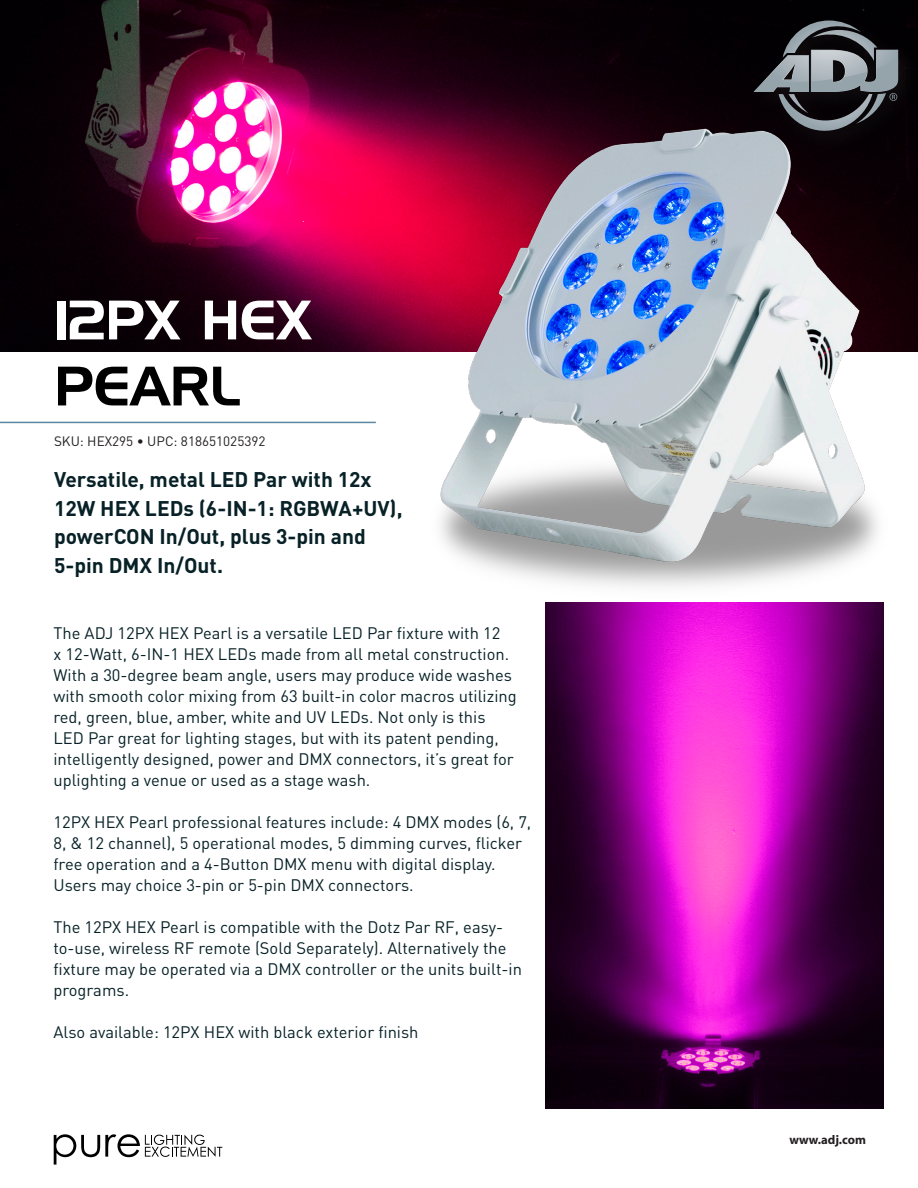
<style>
.page{position:relative;width:918px;height:1188px;background:#fff}
.page>*{position:absolute;margin:0;border:0;box-sizing:border-box;transform-origin:0 0}
.t1{font:54px "Handel Gothic BT";color:#fff}
.t2{font:54px "Handel Gothic BT";color:#000}
.t3{font:700 21px "DIN Pro";color:#072127}
.t4{font:16.5px/21px "DIN Pro";color:#072127}
.t5{font:13.5px "DIN Pro";color:#231f20}
.t6{font:700 12.6px "Myriad";color:#231f20}
</style>
<div class="page">
<svg style="left:54px;top:1134px;width:168px;height:31px"></svg>
<img style="left:0;top:0;width:918px;height:352px">
<img style="left:393px;top:94px;width:525px;height:509px">
<div style="left:747px;top:12px;width:171px;height:141px;background:#231f20;opacity:.45"></div>
<svg style="left:753px;top:21px;width:145px;height:116px;background:#434549"></svg>
<hr style="left:0;top:422px;width:376px;height:1px;background:#5c87a1">
<img style="left:545px;top:603px;width:338px;height:505px">
<p class="t1" style="left:54px;top:287px;width:259px">12PX HEX</p>
<p class="t2" style="left:54px;top:353px;width:188px">PEARL</p>
<p class="t5" style="left:54px;top:432px;width:213px">SKU: HEX295 • UPC: 818651025392</p>
<p class="t3" style="left:54px;top:465px;width:319px">Versatile, metal LED Par with 12x</p>
<p class="t3" style="left:54px;top:494px;width:350px">12W HEX LEDs (6-IN-1: RGBWA+UV),</p>
<p class="t3" style="left:54px;top:522px;width:313px">powerCON In/Out, plus 3-pin and</p>
<p class="t3" style="left:54px;top:551px;width:171px">5-pin DMX In/Out.</p>
<p class="t4" style="left:53px;top:622px;width:465px">The ADJ 12PX HEX Pearl is a versatile LED Par fixture with 12<br>x 12-Watt, 6-IN-1 HEX LEDs made from all metal construction.<br>With a 30-degree beam angle, users may produce wide washes with smooth color mixing from 63 built-in color macros utilizing red, green, blue, amber, white and UV LEDs. Not only is this LED Par great for lighting stages, but with its patent pending, intelligently designed, power and DMX connectors, it’s great for uplighting a venue or used as a stage wash.</p>
<p class="t4" style="left:53px;top:811px;width:479px">12PX HEX Pearl professional features include: 4 DMX modes (6, 7, 8, &amp; 12 channel), 5 operational modes, 5 dimming curves, flicker free operation and a 4-Button DMX menu with digital display.<br>Users may choice 3-pin or 5-pin DMX connectors.</p>
<p class="t4" style="left:53px;top:916px;width:470px">The 12PX HEX Pearl is compatible with the Dotz Par RF, easy&shy;to-use, wireless RF remote (Sold Separately). Alternatively the fixture may be operated via a DMX controller or the units built-in programs.</p>
<p class="t4" style="left:53px;top:1021px;width:367px">Also available: 12PX HEX with black exterior finish</p>
<p class="t6" style="left:790px;top:1133px;width:78px">www.adj.com</p>
</div>
